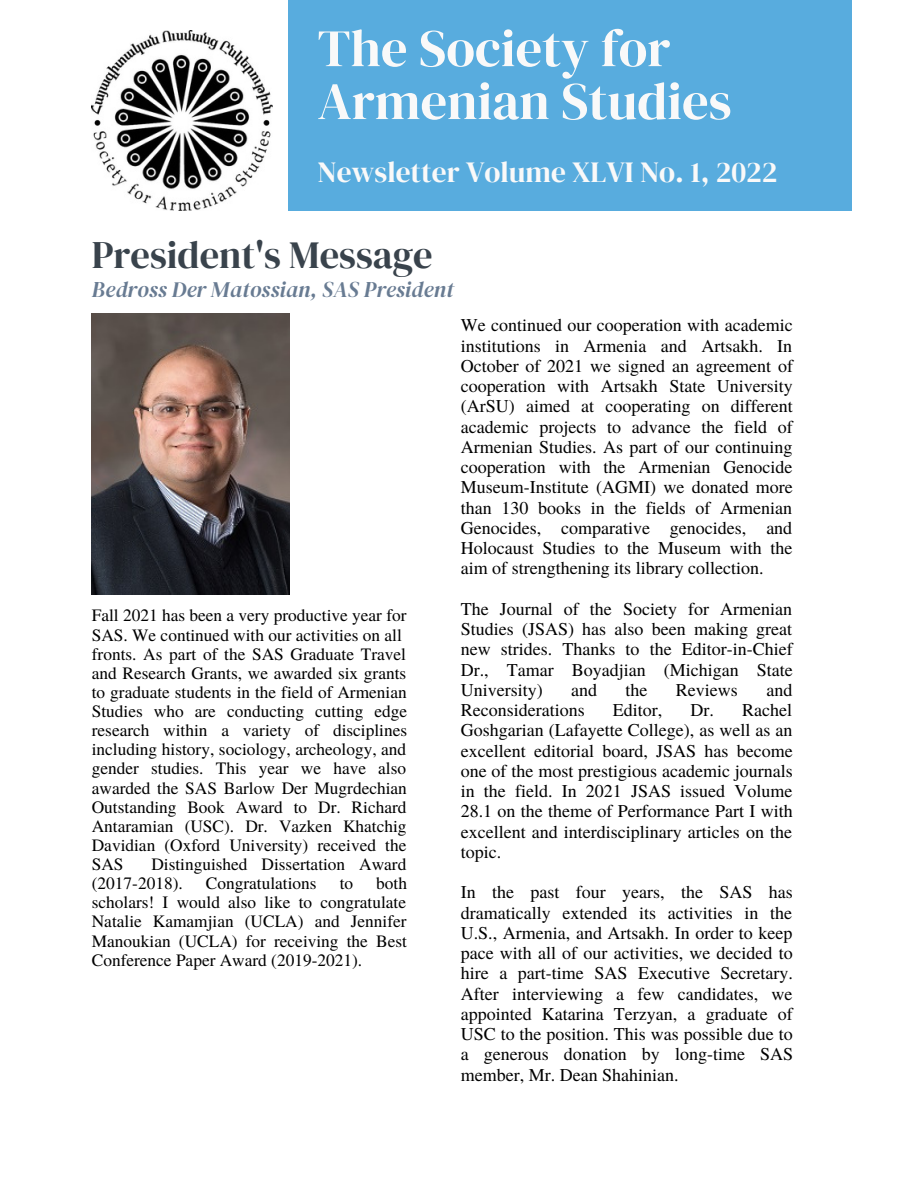
<style>
.page{position:relative;width:918px;height:1188px;background:#fff}
.page>*{position:absolute;margin:0;border:0;box-sizing:border-box;transform-origin:0 0}
.t1{font:52.5px/52.9px "DM Serif Display";color:#f9f9f9}
.t2{font:38.55px "DM Serif Display";color:#39434c}
.t3{font:29.4px "DM Serif Display";color:#f9f9f9}
.t4{font:italic 22.2px "DM Serif Display";color:#687b92}
.t5{font:18px/20.2px "Te X Gyre Termes";color:#000;text-align:justify}
.t6{font:17.4px/19.2px "Te X Gyre Termes";color:#000}
</style>
<div class="page">
<img style="left:92px;top:30px;width:181px;height:180px">
<div style="left:288px;top:0;width:563px;height:210px;background:#58acde"></div>
<img style="left:92px;top:314px;width:198px;height:280px">
<h1 class="t1" style="left:318px;top:21px;width:415px">The Society for<br>Armenian Studies</h1>
<h3 class="t3" style="left:318px;top:152px;width:461px">Newsletter Volume XLVI No. 1, 2022</h3>
<h2 class="t2" style="left:92px;top:228px;width:342px">President's Message</h2>
<p class="t4" style="left:92px;top:274px;width:363px">Bedross Der Matossian, SAS President</p>
<p class="t6" style="left:92px;top:605px;width:317px">Fall 2021 has been a very productive year for SAS. We continued with our activities on all fronts. As part of the SAS Graduate Travel and Research Grants, we awarded six grants to graduate students in the field of Armenian Studies who are conducting cutting edge research within a variety of disciplines including history, sociology, archeology, and gender studies. This year we have also awarded the SAS Barlow Der Mugrdechian Outstanding Book Award to Dr. Richard Antaramian (USC). Dr. Vazken Khatchig Davidian (Oxford University) received the SAS</p>
<p class="t6" style="left:92px;top:854px;width:316px;text-indent:60px">Distinguished Dissertation Award (2017-2018).</p>
<p class="t6" style="left:92px;top:873px;width:317px;text-align:justify;text-indent:284px">both scholars! I would also like to congratulate Natalie Kamamjian (UCLA) and Jennifer Manoukian (UCLA) for receiving the Best Conference Paper Award (2019-2021).</p>
<p class="t6" style="left:206px;top:873px;width:112px">Congratulations</p>
<p class="t6" style="left:340px;top:873px;width:15px">to</p>
<p class="t5" style="left:461px;top:314px;width:334px">We continued our cooperation with academic institutions in Armenia and Artsakh. In October of 2021 we signed an agreement of cooperation with Artsakh State University (ArSU) aimed at cooperating on different academic projects to advance the field of Armenian Studies. As part of our continuing cooperation with the Armenian Genocide Museum-Institute (AGMI) we donated more than 130 books in the fields of Armenian Genocides, comparative genocides, and Holocaust Studies to the Museum with the aim of strengthening its library collection.</p>
<p class="t5" style="left:461px;top:598px;width:334px">The Journal of the Society for Armenian Studies (JSAS) has also been making great new strides. Thanks to the Editor-in-Chief Dr., Tamar Boyadjian (Michigan State University)</p>
<p class="t5" style="left:571px;top:679px;width:27px">and</p>
<p class="t5" style="left:626px;top:679px;width:23px">the</p>
<p class="t5" style="left:676px;top:679px;width:63px">Reviews</p>
<p class="t5" style="left:766px;top:679px;width:27px">and</p>
<p class="t5" style="left:461px;top:699px;width:125px">Reconsiderations</p>
<p class="t5" style="left:613px;top:699px;width:51px">Editor,</p>
<p class="t5" style="left:461px;top:699px;width:334px;text-indent:230px">Dr. Rachel Goshgarian (Lafayette College), as well as an excellent editorial board, JSAS has become one of the most prestigious academic journals in the field. In 2021 JSAS issued Volume 28.1 on the theme of Performance Part I with excellent and interdisciplinary articles on the topic.</p>
<p class="t5" style="left:461px;top:881px;width:334px">In the past four years, the SAS has dramatically extended its activities in the U.S., Armenia, and Artsakh. In order to keep pace with all of our activities, we decided to hire a part-time SAS Executive Secretary.<br>After interviewing a few candidates, we appointed Katarina Terzyan, a graduate of USC to the position. This was possible due to a generous donation by long-time SAS member, Mr. Dean Shahinian.</p>
</div>
